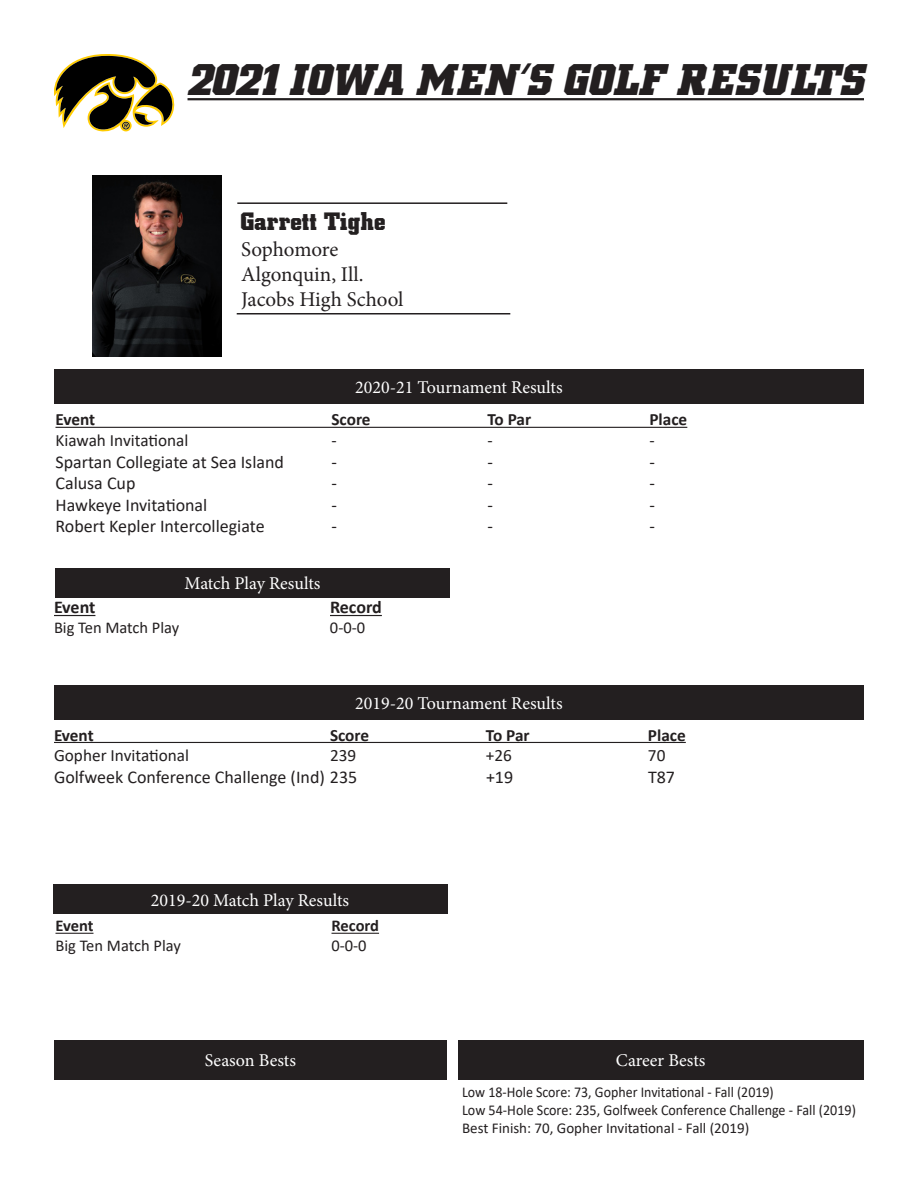
<style>
.page{position:relative;width:918px;height:1188px;background:#fff}
.page>*{position:absolute;margin:0;border:0;box-sizing:border-box;transform-origin:0 0}
.t1{font:italic 700 45px "Hawkeye";letter-spacing:.02em;color:#231f20}
.t2{font:700 25.5px "Hawkeye";color:#231f20}
.t3{font:21px "Minion Pro";letter-spacing:-.005em;color:#231f20}
.t4{font:18px "Calibri";color:#231f20}
.t5{font:18px "Minion Pro";color:#fff}
.t6{font:700 18px "Calibri";letter-spacing:-.01em;color:#231f20}
.t7{font:17.25px "Calibri";color:#231f20}
.t8{font:700 17.25px "Calibri";color:#231f20}
.t9{font:16.5px "Calibri";color:#231f20}
.t10{font:700 16.5px "Calibri";letter-spacing:-.01em;color:#231f20}
.t11{font:15px "Calibri";color:#231f20;scale:.94 1}
.t12{font:15px "Calibri";color:#231f20;scale:.93 1}
.t13{font:15px "Calibri";color:#231f20}
</style>
<div class="page">
<img style="left:92px;top:175px;width:130px;height:182px">
<hr style="left:54px;top:742px;width:632px;height:1px;background:#231f20">
<div style="left:53px;top:885px;width:394px;height:29px;background:#231f20"></div>
<hr style="left:237px;top:202px;width:270px;height:2px;background:#231f20">
<hr style="left:237px;top:313px;width:273px;height:2px;background:#231f20">
<div style="left:54px;top:685px;width:810px;height:35px;background:#231f20"></div>
<div style="left:54px;top:369px;width:810px;height:35px;background:#231f20"></div>
<div style="left:54px;top:1040px;width:393px;height:39px;background:#231f20"></div>
<div style="left:458px;top:1040px;width:405px;height:39px;background:#231f20"></div>
<hr style="left:56px;top:427px;width:631px;height:1px;background:#231f20">
<div style="left:56px;top:568px;width:394px;height:29px;background:#231f20"></div>
<hr style="left:54px;top:615px;width:41px;height:1px;background:#231f20">
<hr style="left:330px;top:615px;width:52px;height:1px;background:#231f20">
<hr style="left:56px;top:933px;width:38px;height:1px;background:#231f20">
<hr style="left:332px;top:933px;width:47px;height:1px;background:#231f20">
<svg style="left:54px;top:54px;width:120px;height:78px"></svg>
<hr style="left:188px;top:98px;width:676px;height:2px;background:#231f20">
<p class="t1" style="left:188px;top:54px;width:678px">2021 IOWA MEN’S GOLF RESULTS</p>
<p class="t2" style="left:241px;top:207px;width:146px">Garrett Tighe</p>
<p class="t3" style="left:241px;top:235px;width:99px">Sophomore</p>
<p class="t3" style="left:241px;top:260px;width:124px">Algonquin, Ill.</p>
<p class="t3" style="left:241px;top:285px;width:164px">Jacobs High School</p>
<p class="t5" style="left:355px;top:375px;width:209px">2020-21 Tournament Results</p>
<p class="t8" style="left:56px;top:407px;width:41px">Event</p>
<p class="t8" style="left:332px;top:407px;width:41px">Score</p>
<p class="t8" style="left:487px;top:407px;width:45px">To Par</p>
<p class="t8" style="left:649px;top:407px;width:39px">Place</p>
<p class="t7" style="left:56px;top:428px;width:134px">Kiawah Invitational</p>
<p class="t7" style="left:332px;top:428px;width:7px">-</p>
<p class="t7" style="left:487px;top:428px;width:7px">-</p>
<p class="t7" style="left:649px;top:428px;width:7px">-</p>
<p class="t4" style="left:56px;top:449px;width:230px">Spartan Collegiate at Sea Island</p>
<p class="t4" style="left:331px;top:449px;width:7px">-</p>
<p class="t4" style="left:488px;top:449px;width:7px">-</p>
<p class="t4" style="left:650px;top:449px;width:7px">-</p>
<p class="t4" style="left:56px;top:471px;width:82px">Calusa Cup</p>
<p class="t4" style="left:331px;top:471px;width:7px">-</p>
<p class="t4" style="left:487px;top:471px;width:7px">-</p>
<p class="t4" style="left:649px;top:471px;width:7px">-</p>
<p class="t4" style="left:56px;top:492px;width:153px">Hawkeye Invitational</p>
<p class="t4" style="left:331px;top:492px;width:7px">-</p>
<p class="t4" style="left:488px;top:492px;width:7px">-</p>
<p class="t4" style="left:650px;top:492px;width:7px">-</p>
<p class="t4" style="left:56px;top:514px;width:211px">Robert Kepler Intercollegiate</p>
<p class="t4" style="left:331px;top:514px;width:7px">-</p>
<p class="t4" style="left:487px;top:514px;width:7px">-</p>
<p class="t4" style="left:649px;top:514px;width:7px">-</p>
<p class="t5" style="left:185px;top:572px;width:137px">Match Play Results</p>
<p class="t6" style="left:54px;top:595px;width:43px">Event</p>
<p class="t6" style="left:330px;top:595px;width:53px">Record</p>
<p class="t9" style="left:54px;top:616px;width:127px">Big Ten Match Play</p>
<p class="t9" style="left:330px;top:616px;width:37px">0-0-0</p>
<p class="t5" style="left:355px;top:692px;width:209px">2019-20 Tournament Results</p>
<p class="t8" style="left:54px;top:723px;width:41px">Event</p>
<p class="t8" style="left:330px;top:723px;width:41px">Score</p>
<p class="t8" style="left:486px;top:723px;width:45px">To Par</p>
<p class="t8" style="left:648px;top:723px;width:39px">Place</p>
<p class="t7" style="left:54px;top:744px;width:137px">Gopher Invitational</p>
<p class="t7" style="left:330px;top:744px;width:28px">239</p>
<p class="t7" style="left:486px;top:744px;width:28px">+26</p>
<p class="t7" style="left:648px;top:744px;width:19px">70</p>
<p class="t4" style="left:54px;top:764px;width:305px">Golfweek Conference Challenge (Ind) 235</p>
<p class="t4" style="left:486px;top:764px;width:29px">+19</p>
<p class="t4" style="left:648px;top:764px;width:29px">T87</p>
<p class="t5" style="left:151px;top:888px;width:200px">2019-20 Match Play Results</p>
<p class="t10" style="left:56px;top:914px;width:40px">Event</p>
<p class="t10" style="left:332px;top:914px;width:49px">Record</p>
<p class="t9" style="left:56px;top:934px;width:127px">Big Ten Match Play</p>
<p class="t9" style="left:331px;top:934px;width:37px">0-0-0</p>
<p class="t5" style="left:205px;top:1048px;width:93px">Season Bests</p>
<p class="t5" style="left:616px;top:1048px;width:91px">Career Bests</p>
<p class="t12" style="left:462px;top:1082px;width:337px">Low 18-Hole Score: 73, Gopher Invitational - Fall (2019)</p>
<p class="t11" style="left:462px;top:1100px;width:421px">Low 54-Hole Score: 235, Golfweek Conference Challenge - Fall (2019)</p>
<p class="t13" style="left:462px;top:1118px;width:289px">Best Finish: 70, Gopher Invitational - Fall (2019)</p>
</div>
